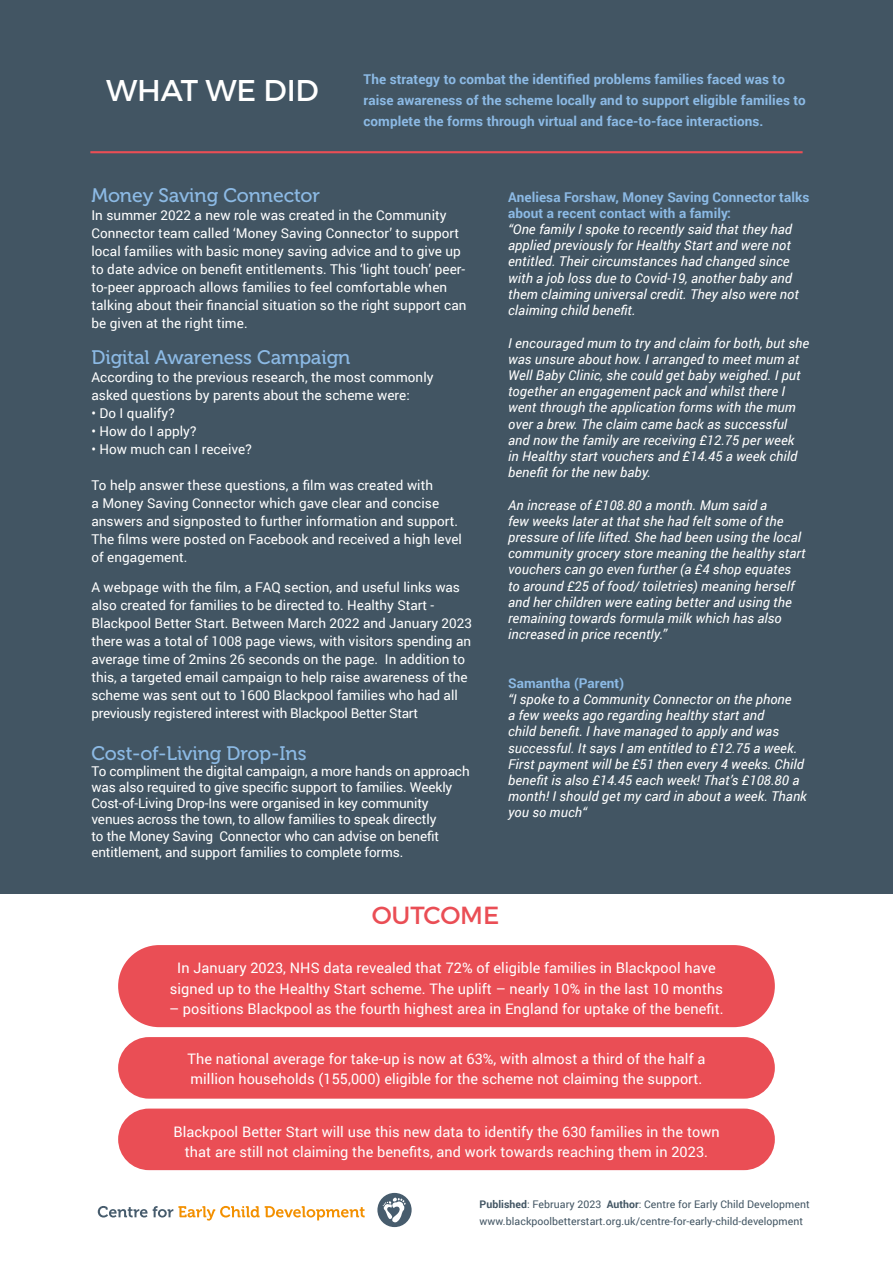
<style>
.page{position:relative;width:893px;height:1263px;background:#fff}
.page>*{position:absolute;margin:0;border:0;box-sizing:border-box;transform-origin:0 0}
.t1{font:30px "Montserrat";letter-spacing:-.005em;color:#fff}
.t2{font:24.75px "Montserrat";letter-spacing:-.005em;color:#ea4e55}
.t3{font:19.5px "Museo 500";letter-spacing:-.005em;color:#8cbae5}
.t4{font:14.55px/20.2px "Roboto";letter-spacing:.005em;color:#fff;text-align:center}
.t5{font:13.5px/18px "Roboto";color:#fff}
.t6{font:italic 13.5px/16.2px "Roboto";letter-spacing:.005em;color:#fff}
.t7{font:700 13.5px/21px "Roboto";letter-spacing:.005em;color:#8cbae5}
.t8{font:10.5px/16.5px "Roboto";letter-spacing:.005em;color:#425563}
.s1{font-weight:700}
</style>
<div class="page">
<div style="left:0;top:0;width:893px;height:893px;background:#425563"></div>
<div style="left:118px;top:945px;width:657px;height:82px;background:#ea4e55;border-radius:41px"></div>
<div style="left:118px;top:1037px;width:657px;height:62px;background:#ea4e55;border-radius:31px"></div>
<div style="left:118px;top:1108px;width:657px;height:62px;background:#ea4e55;border-radius:31px"></div>
<div style="left:377px;top:1193px;width:35px;height:34px;background:#475c6d;border-radius:50%"></div>
<svg style="left:383px;top:1197px;width:23px;height:25px"></svg>
<svg style="left:98px;top:1206px;width:267px;height:14px"></svg>
<hr style="left:90px;top:151px;width:713px;height:2px;background:#ea4e55">
<h1 class="t1" style="left:106px;top:72px;width:214px">WHAT WE DID</h1>
<p class="t7" style="left:364px;top:68px;width:444px">The strategy to combat the identified problems families faced was to raise awareness of the scheme locally and to support eligible families to complete the forms through virtual and face-to-face interactions.</p>
<h3 class="t3" style="left:91px;top:185px;width:230px">Money Saving Connector</h3>
<p class="t5" style="left:91px;top:206px;width:377px">In summer 2022 a new role was created in the Community Connector team called ‘Money Saving Connector’ to support local families with basic money saving advice and to give up to date advice on benefit entitlements. This ‘light touch’ peer&shy;to-peer approach allows families to feel comfortable when talking about their financial situation so the right support can be given at the right time.</p>
<h3 class="t3" style="left:91px;top:347px;width:261px">Digital Awareness Campaign</h3>
<p class="t5" style="left:91px;top:368px;width:344px">According to the previous research, the most commonly asked questions by parents about the scheme were:</p>
<p class="t5" style="left:91px;top:404px;width:85px">• Do I qualify?</p>
<p class="t5" style="left:91px;top:422px;width:107px">• How do I apply?</p>
<p class="t5" style="left:91px;top:440px;width:162px">• How much can I receive?</p>
<p class="t5" style="left:91px;top:476px;width:372px">To help answer these questions, a film was created with<br>a Money Saving Connector which gave clear and concise answers and signposted to further information and support.<br>The films were posted on Facebook and received a high level of engagement.</p>
<p class="t5" style="left:91px;top:578px;width:382px">A webpage with the film, a FAQ section, and useful links was also created for families to be directed to. Healthy Start - Blackpool Better Start. Between March 2022 and January 2023 there was a total of 1008 page views, with visitors spending an average time of 2mins 26 seconds on the page. In addition to this, a targeted email campaign to help raise awareness of the scheme was sent out to 1600 Blackpool families who had all previously registered interest with Blackpool Better Start</p>
<h3 class="t3" style="left:91px;top:742px;width:217px">Cost-of-Living Drop-Ins</h3>
<p class="t5" style="left:91px;top:762px;width:380px;line-height:16.2px">To compliment the digital campaign, a more hands on approach was also required to give specific support to families. Weekly Cost-of-Living Drop-Ins were organised in key community venues across the town, to allow families to speak directly<br>to the Money Saving Connector who can advise on benefit entitlement, and support families to complete forms.</p>
<p class="t7" style="left:508px;top:188px;width:303px;line-height:16.2px">Aneliesa Forshaw, Money Saving Connector talks about a recent contact with a family:</p>
<p class="t6" style="left:508px;top:221px;width:292px">“One family I spoke to recently said that they had applied previously for Healthy Start and were not entitled. Their circumstances had changed since with a job loss due to Covid-19, another baby and them claiming universal credit. They also were not claiming child benefit.</p>
<p class="t6" style="left:508px;top:334px;width:302px">I encouraged mum to try and claim for both, but she was unsure about how. I arranged to meet mum at Well Baby Clinic, she could get baby weighed. I put together an engagement pack and whilst there I went through the application forms with the mum over a brew. The claim came back as successful and now the family are receiving £12.75 per week<br>in Healthy start vouchers and £14.45 a week child benefit for the new baby.</p>
<p class="t6" style="left:508px;top:496px;width:299px">An increase of £108.80 a month. Mum said a<br>few weeks later at that she had felt some of the pressure of life lifted. She had been using the local community grocery store meaning the healthy start vouchers can go even further (a £4 shop equates to around £25 of food/ toiletries) meaning herself and her children were eating better and using the remaining towards formula milk which has also increased in price recently.”</p>
<p class="t7" style="left:508px;top:672px;width:117px">Samantha (Parent)</p>
<p class="t6" style="left:508px;top:690px;width:300px">“I spoke to a Community Connector on the phone<br>a few weeks ago regarding healthy start and<br>child benefit. I have managed to apply and was successful. It says I am entitled to £12.75 a week.<br>First payment will be £51 then every 4 weeks. Child benefit is also £14.45 each week! That’s £108.80 a month! I should get my card in about a week. Thank you so much“</p>
<h2 class="t2" style="left:372px;top:900px;width:129px">OUTCOME</h2>
<p class="t4" style="left:170px;top:957px;width:555px">In January 2023, NHS data revealed that 72% of eligible families in Blackpool have signed up to the Healthy Start scheme. The uplift – nearly 10% in the last 10 months</p>
<p class="t4" style="left:169px;top:998px;width:556px">– positions Blackpool as the fourth highest area in England for uptake of the benefit.</p>
<p class="t4" style="left:188px;top:1048px;width:519px;text-align:left">The national average for take-up is now at 63%, with almost a third of the half a million households (155,000) eligible for the scheme not claiming the support.</p>
<p class="t4" style="left:173px;top:1121px;width:548px">Blackpool Better Start will use this new data to identify the 630 families in the town that are still not claiming the benefits, and work towards reaching them in 2023.</p>
<p class="t8" style="left:480px;top:1196px;width:332px"><span class="s1">Published</span>: February 2023 <span class="s1">Author</span>: Centre for Early Child Development www.blackpoolbetterstart.org.uk/centre-for-early-child-development</p>
</div>
